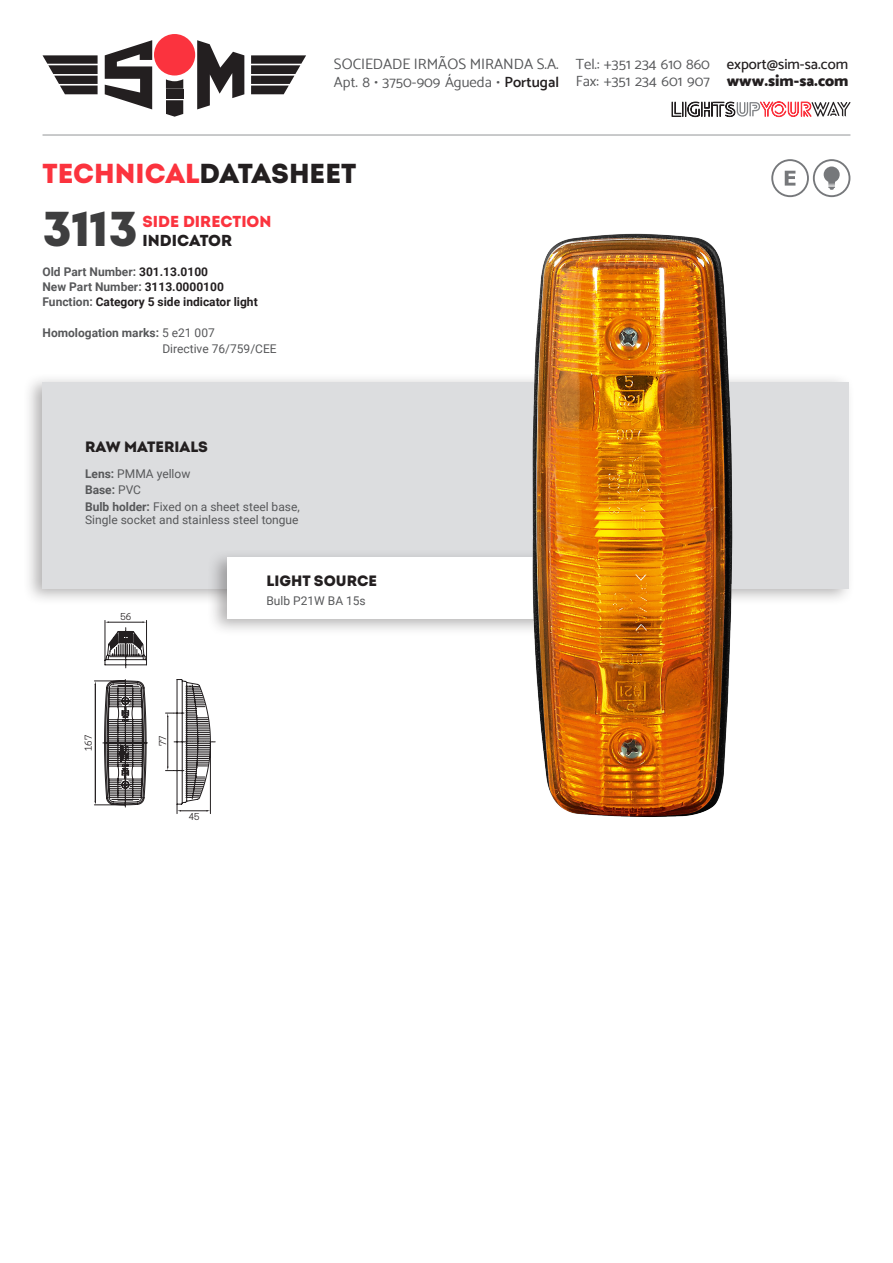
<style>
.page{position:relative;width:893px;height:1263px;background:#fff}
.page>*{position:absolute;margin:0;border:0;box-sizing:border-box;transform-origin:0 0}
.t1{font:48.9px "Intro Demo Black CAPS";color:#3e3e3f}
.t2{font:27.45px "Intro Demo Black CAPS";color:#fb333e}
.t3{font:15.9px "Intro Demo Black CAPS";color:#fb333e}
.t4{font:15.9px "Intro Demo Black CAPS";color:#231f20}
.t5{font:15.45px "Mosk Ultra Bold 900";color:#231f20}
.t6{font:15.15px "Mosk Normal 400";color:#57585a}
.t7{font:15px "Intro Demo Black CAPS";color:#231f20}
.t8{font:14.7px "Mosk Normal 400";color:#57585a}
.t9{font:14.7px "Mosk Medium 500";color:#231f20}
.t10{font:12px "Roboto";color:#57585a}
.t11{font:700 12px "Roboto";color:#57585a}
.t12{font:700 12px "Roboto";color:#231f20}
.t13{font:9px "Cooper Hewitt";color:#231f20}
.s1{font-family:"Mosk Semi Bold 600";color:#231f20}
.s2{color:#231f20}
.s3{color:#57585a}
.s4{font-weight:400}
.s5{font-weight:700}
</style>
<div class="page">
<div style="left:154px;top:34px;width:41px;height:42px;background:#fb333e;border-radius:50%"></div>
<svg style="left:251px;top:55px;width:55px;height:39px"></svg>
<svg style="left:197px;top:40px;width:47px;height:69px"></svg>
<svg style="left:166px;top:79px;width:17px;height:10px"></svg>
<div style="left:166px;top:90px;width:17px;height:9px;background:#231f20"></div>
<svg style="left:166px;top:100px;width:17px;height:17px"></svg>
<svg style="left:105px;top:40px;width:47px;height:69px"></svg>
<svg style="left:43px;top:55px;width:55px;height:39px"></svg>
<svg style="left:672px;top:102px;width:178px;height:16px"></svg>
<hr style="left:43px;top:135px;width:807px;height:1px;background:#939598">
<svg style="left:771px;top:159px;width:79px;height:38px"></svg>
<div style="left:23px;top:373px;width:832px;height:233px;background:#231f20;opacity:.34"></div>
<div style="left:43px;top:382px;width:805px;height:206px;background:#dcdddf"></div>
<div style="left:207px;top:549px;width:396px;height:87px;background:#231f20;opacity:.34"></div>
<div style="left:227px;top:557px;width:370px;height:62px;background:#fff"></div>
<img style="left:520px;top:233px;width:227px;height:584px">
<svg style="left:94px;top:620px;width:122px;height:194px"></svg>
<hr style="left:108px;top:622px;width:35px;height:1px;background:#231f20">
<p class="t6" style="left:334px;top:55px;width:226px">SOCIEDADE IRMÃOS MIRANDA S.A.</p>
<p class="t8" style="left:334px;top:73px;width:227px">Apt. 8 • 3750-909 Águeda • <span class="s1">Portugal</span></p>
<p class="t8" style="left:576px;top:55px;width:136px">Tel.: +351 234 610 860</p>
<p class="t8" style="left:576px;top:73px;width:136px">Fax: +351 234 601 907</p>
<p class="t9" style="left:727px;top:55px;width:123px">export@sim-sa.com</p>
<p class="t5" style="left:727px;top:71px;width:123px">www.sim-sa.com</p>
<p class="t2" style="left:43px;top:156px;width:315px">TECHNICAL<span class="s2">DATASHEET</span></p>
<p class="t1" style="left:43px;top:198px;width:97px">3113</p>
<p class="t11" style="left:43px;top:264px;width:167px">Old Part Number: <span class="s2">301.13.0100</span></p>
<p class="t11" style="left:43px;top:279px;width:183px">New Part Number: <span class="s2">3113.0000100</span></p>
<p class="t12" style="left:43px;top:294px;width:217px"><span class="s3">Function:</span> Category 5 side indicator light</p>
<p class="t11" style="left:43px;top:324px;width:174px">Homologation marks: <span class="s4">5 e21 007</span></p>
<p class="t10" style="left:162px;top:340px;width:116px">Directive 76/759/CEE</p>
<p class="t3" style="left:143px;top:211px;width:130px">SIDE DIRECTION</p>
<p class="t4" style="left:143px;top:230px;width:91px">INDICATOR</p>
<p class="t7" style="left:85px;top:437px;width:62px">RAW MATERIALS</p>
<p class="t10" style="left:85px;top:465px;width:107px"><span class="s5">Lens:</span> PMMA yellow</p>
<p class="t11" style="left:85px;top:481px;width:58px">Base: <span class="s4">PVC</span></p>
<p class="t10" style="left:85px;top:498px;width:216px"><span class="s5">Bulb holder:</span> Fixed on a sheet steel base,</p>
<p class="t10" style="left:85px;top:511px;width:215px">Single socket and stainless steel tongue</p>
<p class="t13" style="left:120px;top:612px;width:12px">56</p>
<p class="t7" style="left:266px;top:571px;width:91px">LIGHT SOURCE</p>
<p class="t10" style="left:266px;top:592px;width:101px">Bulb P21W BA 15s</p>
<p class="t13" style="left:83px;top:751px;width:18px;rotate:-90deg">167</p>
<p class="t13" style="left:158px;top:746px;width:12px;rotate:-90deg">77</p>
<p class="t13" style="left:189px;top:811px;width:12px">45</p>
</div>
